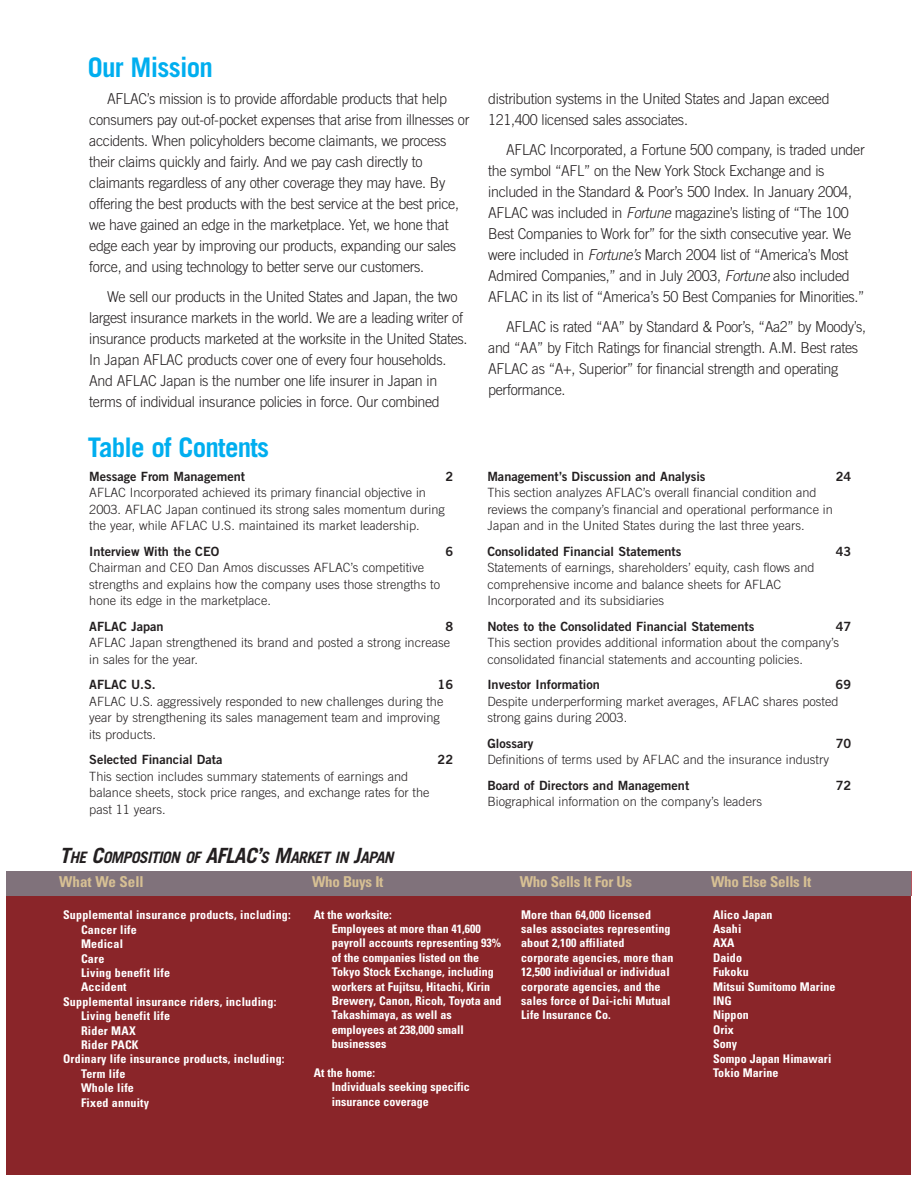
<style>
.page{position:relative;width:918px;height:1188px;background:#fff}
.page>*{position:absolute;margin:0;border:0;box-sizing:border-box;transform-origin:0 0}
.t1{font:700 27px "Trade Gothic";letter-spacing:-.03em;color:#00aeef}
.t2{font:italic 700 15.75px "Trade Gothic";color:#231f20}
.t3{font:300 15px/21px "Trade Gothic";letter-spacing:-.02em;color:#231f20;scale:.95 1}
.t4{font:700 condensed 15px "Univers";letter-spacing:-.02em;color:#d7c094}
.t5{font:700 condensed 15px "Univers";color:#d7c094}
.t6{font:300 12.75px/16.5px "Trade Gothic";color:#231f20}
.t7{font:12.75px "Trade Gothic Bold Two";color:#231f20}
.t8{font:700 condensed 12px/14.4px "Univers";letter-spacing:.01em;color:#fff}
.s1{font-size:21px}
.s2{font-style:italic}
</style>
<div class="page">
<div style="left:7px;top:892px;width:904px;height:282px;background:#8a2529"></div>
<div style="left:7px;top:871px;width:904px;height:25px;background:#80727b"></div>
<h1 class="t1" style="left:88px;top:58px;width:127px">Our Mission</h1>
<p class="t3" style="left:89px;top:90px;width:402px;text-indent:18px">AFLAC’s mission is to provide affordable products that help consumers pay out-of-pocket expenses that arise from illnesses or accidents. When policyholders become claimants, we process their claims quickly and fairly. And we pay cash directly to claimants regardless of any other coverage they may have. By offering the best products with the best service at the best price, we have gained an edge in the marketplace. Yet, we hone that edge each year by improving our products, expanding our sales force, and using technology to better serve our customers.</p>
<p class="t3" style="left:89px;top:287px;width:400px;text-indent:18px">We sell our products in the United States and Japan, the two largest insurance markets in the world. We are a leading writer of insurance products marketed at the worksite in the United States.<br>In Japan AFLAC products cover one of every four households.<br>And AFLAC Japan is the number one life insurer in Japan in terms of individual insurance policies in force. Our combined</p>
<h1 class="t1" style="left:88px;top:437px;width:183px">Table of Contents</h1>
<p class="t7" style="left:89px;top:471px;width:157px">Message From Management</p>
<p class="t7" style="left:445px;top:471px;width:9px">2</p>
<p class="t6" style="left:89px;top:485px;width:357px">AFLAC Incorporated achieved its primary financial objective in<br>2003. AFLAC Japan continued its strong sales momentum during the year, while AFLAC U.S. maintained its market leadership.</p>
<p class="t7" style="left:89px;top:546px;width:132px">Interview With the CEO</p>
<p class="t7" style="left:445px;top:546px;width:9px">6</p>
<p class="t6" style="left:89px;top:560px;width:352px">Chairman and CEO Dan Amos discusses AFLAC’s competitive strengths and explains how the company uses those strengths to hone its edge in the marketplace.</p>
<p class="t7" style="left:89px;top:621px;width:76px">AFLAC Japan</p>
<p class="t7" style="left:445px;top:621px;width:9px">8</p>
<p class="t6" style="left:89px;top:635px;width:362px">AFLAC Japan strengthened its brand and posted a strong increase in sales for the year.</p>
<p class="t7" style="left:89px;top:680px;width:68px">AFLAC U.S.</p>
<p class="t7" style="left:438px;top:680px;width:17px">16</p>
<p class="t6" style="left:89px;top:694px;width:356px">AFLAC U.S. aggressively responded to new challenges during the year by strengthening its sales management team and improving its products.</p>
<p class="t7" style="left:89px;top:755px;width:135px">Selected Financial Data</p>
<p class="t7" style="left:438px;top:755px;width:17px">22</p>
<p class="t6" style="left:89px;top:769px;width:342px">This section includes summary statements of earnings and balance sheets, stock price ranges, and exchange rates for the past 11 years.</p>
<p class="t2" style="left:60px;top:852px;width:339px"><span class="s1">T</span>HE <span class="s1">C</span>OMPOSITION OF <span class="s1">AFLAC’</span>S <span class="s1">M</span>ARKET IN <span class="s1">J</span>APAN</p>
<p class="t3" style="left:488px;top:90px;width:361px">distribution systems in the United States and Japan exceed<br>121,400 licensed sales associates.</p>
<p class="t3" style="left:488px;top:140px;width:398px;text-indent:18px">AFLAC Incorporated, a Fortune 500 company, is traded under the symbol “AFL” on the New York Stock Exchange and is included in the Standard &amp; Poor’s 500 Index. In January 2004, AFLAC was included in <span class="s2">Fortune</span>magazine’s listing of “The 100<br>Best Companies to Work for” for the sixth consecutive year. We were included in <span class="s2">Fortune’s</span>March 2004 list of “America’s Most Admired Companies,” and in July 2003, <span class="s2">Fortune</span>also included AFLAC in its list of “America’s 50 Best Companies for Minorities.”</p>
<p class="t3" style="left:488px;top:317px;width:399px;text-indent:18px">AFLAC is rated “AA” by Standard &amp; Poor’s, “Aa2” by Moody’s, and “AA” by Fitch Ratings for financial strength. A.M. Best rates AFLAC as “A+, Superior” for financial strength and operating performance.</p>
<p class="t7" style="left:487px;top:471px;width:220px">Management’s Discussion and Analysis</p>
<p class="t7" style="left:836px;top:471px;width:17px">24</p>
<p class="t6" style="left:487px;top:485px;width:347px">This section analyzes AFLAC’s overall financial condition and reviews the company’s financial and operational performance in<br>Japan and in the United States during the last three years.</p>
<p class="t7" style="left:487px;top:546px;width:196px">Consolidated Financial Statements</p>
<p class="t7" style="left:836px;top:546px;width:17px">43</p>
<p class="t6" style="left:487px;top:560px;width:329px">Statements of earnings, shareholders’ equity, cash flows and comprehensive income and balance sheets for AFLAC<br>Incorporated and its subsidiaries</p>
<p class="t7" style="left:487px;top:621px;width:269px">Notes to the Consolidated Financial Statements</p>
<p class="t7" style="left:836px;top:621px;width:17px">47</p>
<p class="t6" style="left:487px;top:635px;width:353px">This section provides additional information about the company’s consolidated financial statements and accounting policies.</p>
<p class="t7" style="left:487px;top:680px;width:114px">Investor Information</p>
<p class="t7" style="left:836px;top:680px;width:17px">69</p>
<p class="t6" style="left:487px;top:694px;width:353px">Despite underperforming market averages, AFLAC shares posted strong gains during 2003.</p>
<p class="t7" style="left:487px;top:738px;width:48px">Glossary</p>
<p class="t7" style="left:836px;top:738px;width:17px">70</p>
<p class="t6" style="left:487px;top:752px;width:343px">Definitions of terms used by AFLAC and the insurance industry</p>
<p class="t7" style="left:487px;top:780px;width:203px">Board of Directors and Management</p>
<p class="t7" style="left:836px;top:780px;width:17px">72</p>
<p class="t6" style="left:487px;top:794px;width:276px">Biographical information on the company’s leaders</p>
<p class="t5" style="left:59px;top:876px;width:86px">What We Sell</p>
<p class="t4" style="left:312px;top:876px;width:73px">Who Buys It</p>
<p class="t4" style="left:520px;top:876px;width:114px">Who Sells It For Us</p>
<p class="t4" style="left:711px;top:876px;width:102px">Who Else Sells It</p>
<p class="t8" style="left:63px;top:909px;width:229px">Supplemental insurance products, including:</p>
<p class="t8" style="left:81px;top:924px;width:57px">Cancer life</p>
<p class="t8" style="left:81px;top:938px;width:43px">Medical</p>
<p class="t8" style="left:81px;top:952px;width:25px">Care</p>
<p class="t8" style="left:81px;top:967px;width:91px">Living benefit life</p>
<p class="t8" style="left:81px;top:981px;width:47px">Accident</p>
<p class="t8" style="left:63px;top:996px;width:215px">Supplemental insurance riders, including:</p>
<p class="t8" style="left:81px;top:1010px;width:91px">Living benefit life</p>
<p class="t8" style="left:81px;top:1024px;width:56px">Rider MAX</p>
<p class="t8" style="left:81px;top:1039px;width:59px">Rider PACK</p>
<p class="t8" style="left:63px;top:1053px;width:223px">Ordinary life insurance products, including:</p>
<p class="t8" style="left:81px;top:1068px;width:46px">Term life</p>
<p class="t8" style="left:81px;top:1082px;width:54px">Whole life</p>
<p class="t8" style="left:81px;top:1096px;width:70px">Fixed annuity</p>
<p class="t8" style="left:332px;top:908px;width:171px;text-indent:-18px">At the worksite:<br>Employees at more than 41,600 payroll accounts representing 93% of the companies listed on the<br>Tokyo Stock Exchange, including workers at Fujitsu, Hitachi, Kirin<br>Brewery, Canon, Ricoh, Toyota and<br>Takashimaya, as well as employees at 238,000 small businesses</p>
<p class="t8" style="left:332px;top:1067px;width:139px;text-indent:-18px">At the home:<br>Individuals seeking specific insurance coverage</p>
<p class="t8" style="left:521px;top:908px;width:154px">More than 64,000 licensed sales associates representing about 2,100 affiliated corporate agencies, more than<br>12,500 individual or individual corporate agencies, and the sales force of Dai-ichi Mutual<br>Life Insurance Co.</p>
<p class="t8" style="left:713px;top:908px;width:124px">Alico Japan<br>Asahi<br>AXA<br>Daido<br>Fukoku<br>Mitsui Sumitomo Marine<br>ING<br>Nippon<br>Orix<br>Sony<br>Sompo Japan Himawari<br>Tokio Marine</p>
</div>
